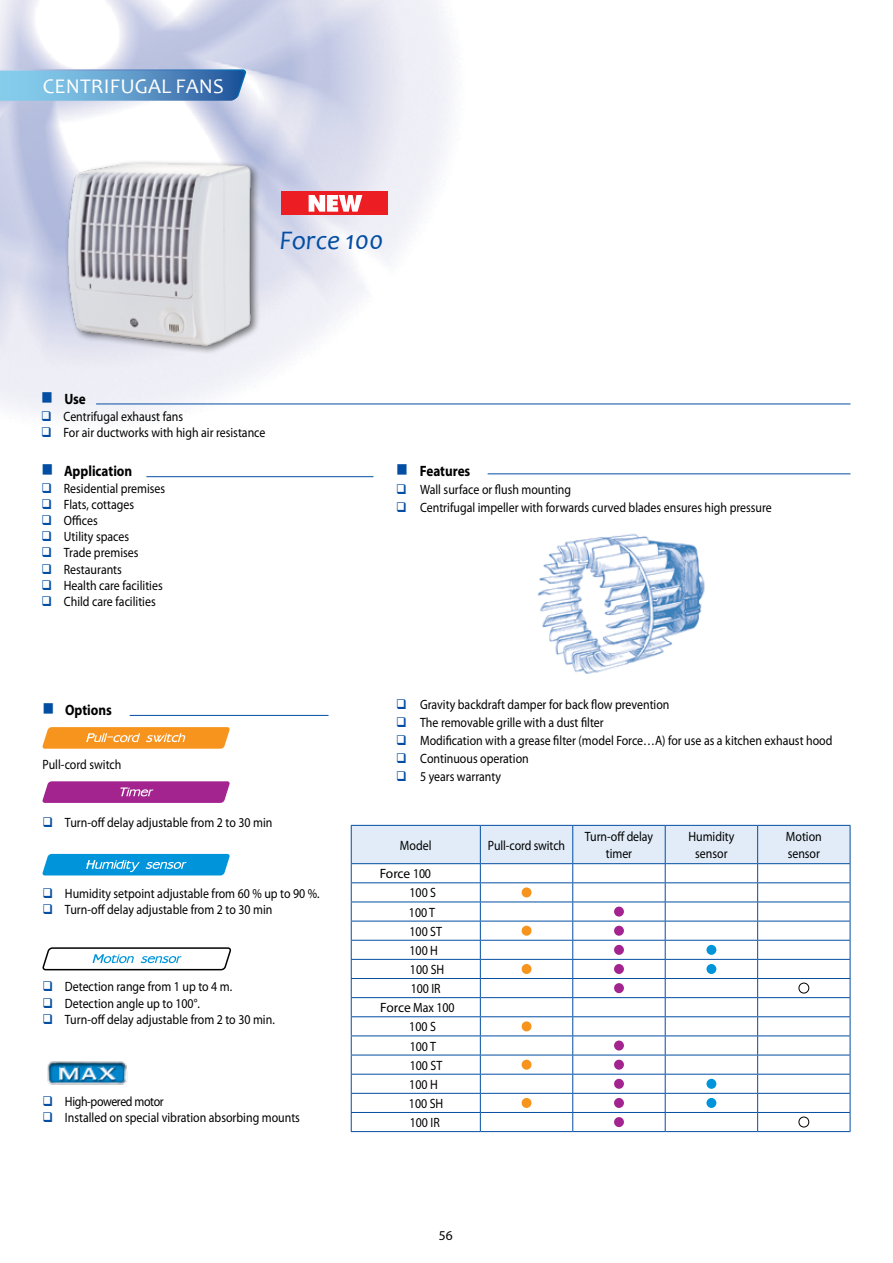
<style>
.page{position:relative;width:893px;height:1263px;background:#fff}
.page>*{position:absolute;margin:0;border:0;box-sizing:border-box;transform-origin:0 0}
.t1{font:italic 27px "Candara";color:#034ea2}
.t2{font:21px "Candara";letter-spacing:.01em;color:#fff}
.t3{font:700 15px "Myriad Pro";color:#000;scale:.88 1}
.t4{font:13.5px/16.2px "Myriad Pro";color:#000;text-align:center;scale:.88 1}
.t5{font:13.5px "Myriad Pro";color:#000}
.t6{font:13.5px "Myriad Pro";letter-spacing:-.03em;color:#000;scale:.88 1}
.s1{color:#034ea2}
</style>
<div class="page">
<img style="left:0;top:0;width:588px;height:478px">
<img style="left:43px;top:153px;width:226px;height:207px">
<hr style="left:96px;top:404px;width:754px;height:1px;background:#034ea2">
<hr style="left:146px;top:476px;width:227px;height:1px;background:#034ea2">
<hr style="left:488px;top:473px;width:362px;height:1px;background:#034ea2">
<svg style="left:351px;top:825px;width:500px;height:306px"></svg>
<hr style="left:351px;top:1131px;width:129px;height:1px;background:#034ea2">
<hr style="left:480px;top:1131px;width:93px;height:1px;background:#034ea2">
<hr style="left:573px;top:1131px;width:92px;height:1px;background:#034ea2">
<hr style="left:665px;top:1131px;width:93px;height:1px;background:#034ea2">
<hr style="left:758px;top:1131px;width:92px;height:1px;background:#034ea2">
<div style="left:522px;top:887px;width:9px;height:10px;background:#f7941e;border-radius:50%"></div>
<div style="left:614px;top:906px;width:10px;height:10px;background:#a3238f;border-radius:50%"></div>
<div style="left:522px;top:926px;width:9px;height:10px;background:#f7941e;border-radius:50%"></div>
<div style="left:614px;top:926px;width:10px;height:10px;background:#a3238f;border-radius:50%"></div>
<div style="left:614px;top:945px;width:10px;height:10px;background:#a3238f;border-radius:50%"></div>
<div style="left:706px;top:945px;width:10px;height:10px;background:#0095da;border-radius:50%"></div>
<div style="left:522px;top:964px;width:9px;height:10px;background:#f7941e;border-radius:50%"></div>
<div style="left:614px;top:964px;width:10px;height:10px;background:#a3238f;border-radius:50%"></div>
<div style="left:706px;top:964px;width:10px;height:10px;background:#0095da;border-radius:50%"></div>
<div style="left:614px;top:983px;width:10px;height:10px;background:#a3238f;border-radius:50%"></div>
<div style="left:798px;top:983px;width:11px;height:10px;border:1px solid #000;border-radius:50%"></div>
<div style="left:522px;top:1021px;width:9px;height:10px;background:#f7941e;border-radius:50%"></div>
<div style="left:614px;top:1040px;width:10px;height:10px;background:#a3238f;border-radius:50%"></div>
<div style="left:522px;top:1060px;width:9px;height:10px;background:#f7941e;border-radius:50%"></div>
<div style="left:614px;top:1060px;width:10px;height:10px;background:#a3238f;border-radius:50%"></div>
<div style="left:614px;top:1079px;width:10px;height:10px;background:#a3238f;border-radius:50%"></div>
<div style="left:706px;top:1079px;width:10px;height:10px;background:#0095da;border-radius:50%"></div>
<div style="left:522px;top:1098px;width:9px;height:10px;background:#f7941e;border-radius:50%"></div>
<div style="left:614px;top:1098px;width:10px;height:10px;background:#a3238f;border-radius:50%"></div>
<div style="left:706px;top:1098px;width:10px;height:10px;background:#0095da;border-radius:50%"></div>
<div style="left:614px;top:1117px;width:10px;height:10px;background:#a3238f;border-radius:50%"></div>
<div style="left:798px;top:1117px;width:11px;height:10px;border:1px solid #000;border-radius:50%"></div>
<img style="left:47px;top:1061px;width:81px;height:24px">
<svg style="left:0;top:69px;width:247px;height:32px;background:#649ecc"></svg>
<hr style="left:130px;top:715px;width:198px;height:1px;background:#034ea2">
<svg style="left:43px;top:727px;width:187px;height:22px;background:#f7a037"></svg>
<svg style="left:43px;top:781px;width:187px;height:22px;background:#a93296"></svg>
<svg style="left:43px;top:854px;width:187px;height:21px;background:#1a9fdd"></svg>
<svg style="left:42px;top:947px;width:189px;height:23px"></svg>
<div style="left:282px;top:191px;width:106px;height:24px;background:#ed1d24"></div>
<svg style="left:309px;top:195px;width:53px;height:17px"></svg>
<img style="left:537px;top:533px;width:168px;height:141px">
<h2 class="t2" style="left:43px;top:73px;width:182px">CENTRIFUGAL FANS</h2>
<h1 class="t1" style="left:280px;top:224px;width:105px">Force 100</h1>
<p class="t3" style="left:41px;top:389px;width:52px"><span class="s1">■</span> Use</p>
<p class="t4" style="left:41px;top:408px;width:163px"><span class="s1">❑</span> Centrifugal exhaust fans</p>
<p class="t4" style="left:41px;top:424px;width:256px"><span class="s1">❑</span> For air ductworks with high air resistance</p>
<p class="t3" style="left:41px;top:461px;width:105px"><span class="s1">■</span> Application</p>
<p class="t4" style="left:41px;top:480px;width:142px"><span class="s1">❑</span> Residential premises</p>
<p class="t4" style="left:41px;top:496px;width:107px"><span class="s1">❑</span> Flats, cottages</p>
<p class="t4" style="left:41px;top:513px;width:66px"><span class="s1">❑</span> Offices</p>
<p class="t4" style="left:41px;top:529px;width:101px"><span class="s1">❑</span> Utility spaces</p>
<p class="t4" style="left:41px;top:545px;width:112px"><span class="s1">❑</span> Trade premises</p>
<p class="t4" style="left:41px;top:561px;width:93px"><span class="s1">❑</span> Restaurants</p>
<p class="t4" style="left:41px;top:577px;width:139px"><span class="s1">❑</span> Health care facilities</p>
<p class="t4" style="left:41px;top:594px;width:131px"><span class="s1">❑</span> Child care facilities</p>
<p class="t3" style="left:43px;top:700px;width:80px"><span class="s1">■</span> Options</p>
<p class="t4" style="left:43px;top:757px;width:91px">Pull-cord switch</p>
<p class="t3" style="left:396px;top:461px;width:86px"><span class="s1">■</span> Features</p>
<p class="t4" style="left:396px;top:482px;width:200px"><span class="s1">❑</span> Wall surface or flush mounting</p>
<p class="t4" style="left:396px;top:500px;width:428px"><span class="s1">❑</span> Centrifugal impeller with forwards curved blades ensures high pressure</p>
<p class="t4" style="left:396px;top:696px;width:312px"><span class="s1">❑</span> Gravity backdraft damper for back flow prevention</p>
<p class="t4" style="left:396px;top:714px;width:237px"><span class="s1">❑</span> The removable grille with a dust filter</p>
<p class="t4" style="left:396px;top:732px;width:497px"><span class="s1">❑</span> Modification with a grease filter (model Force…A) for use as a kitchen exhaust hood</p>
<p class="t4" style="left:396px;top:750px;width:152px"><span class="s1">❑</span> Сontinuous operation</p>
<p class="t4" style="left:396px;top:768px;width:121px"><span class="s1">❑</span> 5 years warranty</p>
<p class="t4" style="left:43px;top:815px;width:263px"><span class="s1">❑</span> Turn-off delay adjustable from 2 to 30 min</p>
<p class="t4" style="left:43px;top:886px;width:316px"><span class="s1">❑</span> Humidity setpoint adjustable from 60 % up to 90 %.</p>
<p class="t4" style="left:43px;top:902px;width:263px"><span class="s1">❑</span> Turn-off delay adjustable from 2 to 30 min</p>
<p class="t4" style="left:42px;top:979px;width:217px"><span class="s1">❑</span> Detection range from 1 up to 4 m.</p>
<p class="t4" style="left:42px;top:995px;width:180px"><span class="s1">❑</span> Detection angle up to 100°.</p>
<p class="t4" style="left:42px;top:1011px;width:266px"><span class="s1">❑</span> Turn-off delay adjustable from 2 to 30 min.</p>
<p class="t6" style="left:42px;top:1094px;width:139px"><span class="s1">❑</span> High-powered motor</p>
<p class="t4" style="left:42px;top:1110px;width:294px"><span class="s1">❑</span> Installed on special vibration absorbing mounts</p>
<p class="t4" style="left:400px;top:837px;width:37px">Model</p>
<p class="t4" style="left:488px;top:837px;width:89px">Pull-cord switch</p>
<p class="t4" style="left:585px;top:829px;width:79px">Turn-off delay timer</p>
<p class="t4" style="left:688px;top:829px;width:54px">Humidity sensor</p>
<p class="t4" style="left:786px;top:829px;width:42px;text-align:left">Motion sensor</p>
<p class="t5" style="left:380px;top:866px;width:53px">Force 100</p>
<p class="t4" style="left:409px;top:885px;width:32px">100 S</p>
<p class="t4" style="left:409px;top:904px;width:31px">100 T</p>
<p class="t4" style="left:409px;top:923px;width:39px">100 ST</p>
<p class="t4" style="left:409px;top:942px;width:34px">100 H</p>
<p class="t4" style="left:410px;top:962px;width:41px">100 SH</p>
<p class="t4" style="left:411px;top:981px;width:36px">100 IR</p>
<p class="t5" style="left:380px;top:1000px;width:76px">Force Max 100</p>
<p class="t4" style="left:409px;top:1019px;width:32px">100 S</p>
<p class="t4" style="left:410px;top:1038px;width:31px">100 T</p>
<p class="t4" style="left:410px;top:1057px;width:39px">100 ST</p>
<p class="t4" style="left:409px;top:1076px;width:34px">100 H</p>
<p class="t4" style="left:409px;top:1095px;width:41px">100 SH</p>
<p class="t4" style="left:410px;top:1115px;width:36px">100 IR</p>
<p class="t5" style="left:439px;top:1228px;width:15px">56</p>
</div>
